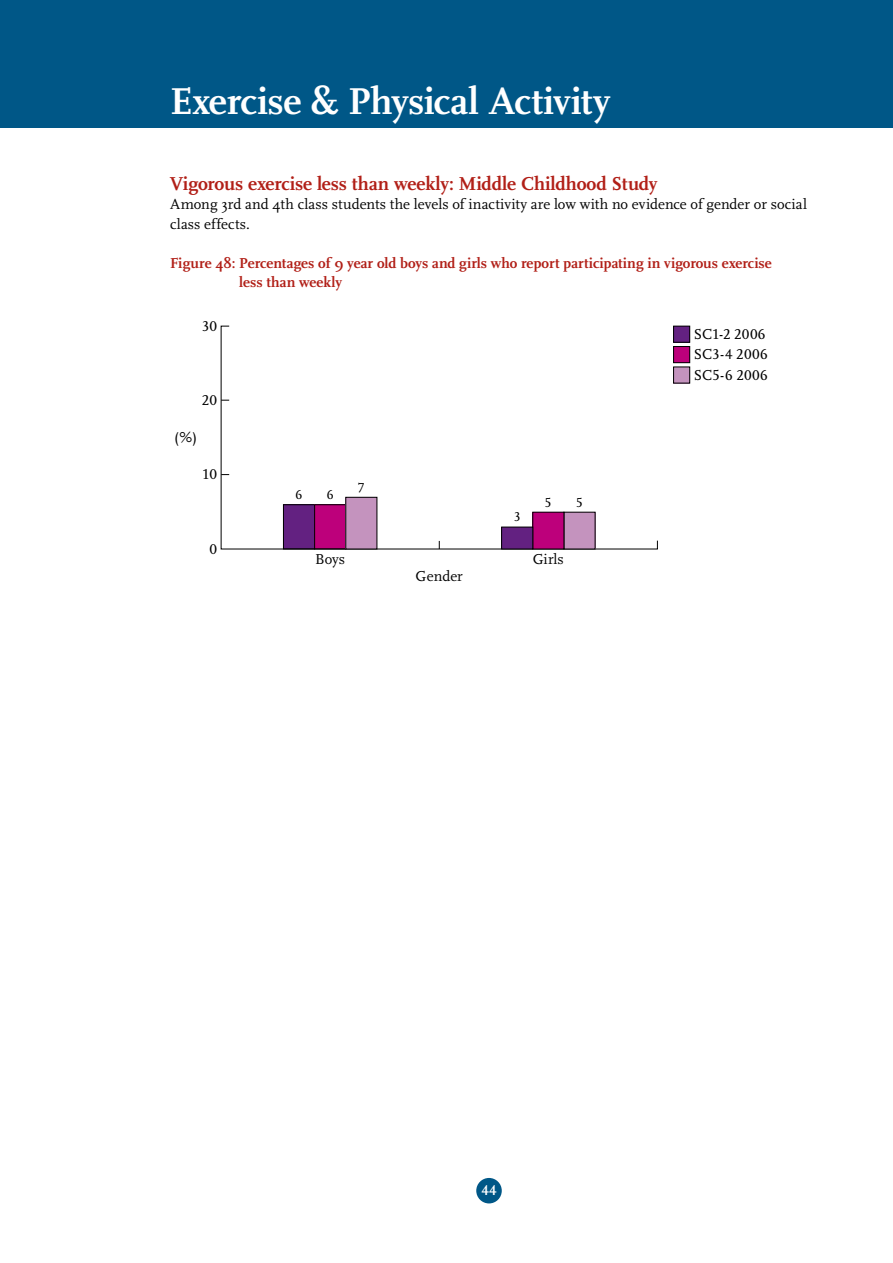
<style>
.page{position:relative;width:893px;height:1263px;background:#fff}
.page>*{position:absolute;margin:0;border:0;box-sizing:border-box;transform-origin:0 0}
.t1{font:700 39px "Scala";letter-spacing:-.01em;color:#fff}
.t2{font:700 19.5px "Scala";letter-spacing:-.005em;color:#b11f17}
.t3{font:15px/19.5px "Scala";letter-spacing:.005em;color:#000}
.t4{font:700 15px/19.5px "Scala";color:#b11f17}
.t5{font:15px/20.4px "Scala Caps";letter-spacing:.015em;color:#000}
.t6{font:700 15px "Scala Figures";color:#fff}
.t7{font:13.5px "Scala Caps";color:#000}
</style>
<div class="page">
<svg style="left:220px;top:325px;width:438px;height:225px"></svg>
<div style="left:346px;top:497px;width:31px;height:52px;background:#c493be"></div>
<div style="left:345px;top:497px;width:32px;height:52px;border:1px solid #000"></div>
<div style="left:674px;top:326px;width:16px;height:16px;background:#632181"></div>
<div style="left:673px;top:326px;width:17px;height:17px;border:1px solid #000"></div>
<div style="left:674px;top:346px;width:16px;height:17px;background:#bd007b"></div>
<div style="left:673px;top:346px;width:17px;height:17px;border:1px solid #000"></div>
<div style="left:674px;top:367px;width:16px;height:16px;background:#c493be"></div>
<div style="left:673px;top:367px;width:17px;height:16px;border:1px solid #000"></div>
<div style="left:564px;top:512px;width:31px;height:37px;background:#c493be"></div>
<div style="left:564px;top:512px;width:31px;height:37px;border:1px solid #000"></div>
<div style="left:533px;top:512px;width:31px;height:37px;background:#bd007b"></div>
<div style="left:502px;top:527px;width:31px;height:22px;background:#632181"></div>
<div style="left:501px;top:527px;width:32px;height:22px;border:1px solid #000"></div>
<div style="left:0;top:0;width:893px;height:128px;background:#005787"></div>
<div style="left:476px;top:1178px;width:26px;height:25px;background:#005787;border-radius:50%"></div>
<h1 class="t1" style="left:170px;top:79px;width:442px">Exercise &amp; Physical Activity</h1>
<h2 class="t2" style="left:170px;top:172px;width:489px">Vigorous exercise less than weekly: Middle Childhood Study</h2>
<p class="t3" style="left:170px;top:195px;width:638px">Among 3rd and 4th class students the levels of inactivity are low with no evidence of gender or social class effects.</p>
<p class="t4" style="left:239px;top:253px;width:534px;text-indent:-69px">Figure 48: Percentages of 9 year old boys and girls who report participating in vigorous exercise less than weekly</p>
<p class="t5" style="left:202px;top:316px;width:17px">30</p>
<p class="t5" style="left:694px;top:324px;width:75px">SC1-2 2006<br>SC3-4 2006<br>SC5-6 2006</p>
<p class="t5" style="left:202px;top:390px;width:17px">20</p>
<p class="t5" style="left:174px;top:427px;width:25px">(%)</p>
<p class="t5" style="left:202px;top:465px;width:16px">10</p>
<p class="t5" style="left:209px;top:539px;width:9px">0</p>
<p class="t7" style="left:296px;top:487px;width:8px">6</p>
<p class="t7" style="left:327px;top:487px;width:8px">6</p>
<p class="t7" style="left:358px;top:480px;width:8px">7</p>
<p class="t7" style="left:514px;top:510px;width:8px">3</p>
<p class="t7" style="left:545px;top:495px;width:8px">5</p>
<p class="t7" style="left:576px;top:495px;width:8px">5</p>
<p class="t3" style="left:315px;top:550px;width:32px">Boys</p>
<p class="t3" style="left:533px;top:550px;width:33px">Girls</p>
<p class="t3" style="left:416px;top:567px;width:49px">Gender</p>
<p class="t6" style="left:481px;top:1181px;width:16px">44</p>
</div>
